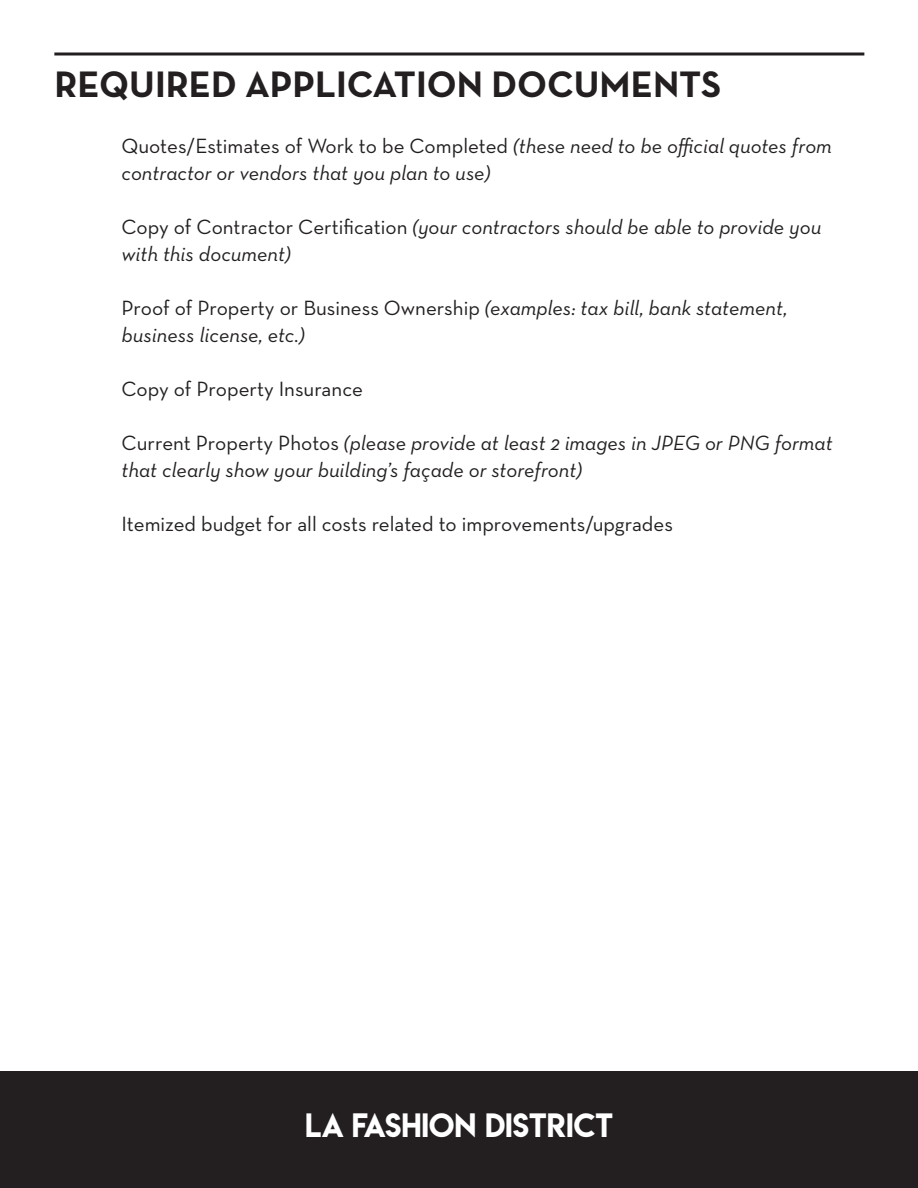
<style>
.page{position:relative;width:918px;height:1188px;background:#fff}
.page>*{position:absolute;margin:0;border:0;box-sizing:border-box;transform-origin:0 0}
.t1{font:700 37.5px "Neutra Text";color:#231f20}
.t2{font:30px "Lemon Milk";color:#fff}
.t3{font:italic 21px/27px "Neutra Text";color:#231f20}
.t4{font:21px "Neutra Text";color:#231f20}
.s1{font-style:normal}
</style>
<div class="page">
<div style="left:0;top:1071px;width:918px;height:117px;background:#231f20"></div>
<svg style="left:54px;top:52px;width:810px;height:4px;background:#595657"></svg>
<p class="t1" style="left:54px;top:61px;width:669px">REQUIRED APPLICATION DOCUMENTS</p>
<p class="t3" style="left:122px;top:132px;width:712px"><span class="s1">Quotes/Estimates of Work to be Completed</span> (these need to be official quotes from contractor or vendors that you plan to use)</p>
<p class="t3" style="left:122px;top:213px;width:701px"><span class="s1">Copy of Contractor Certification</span> (your contractors should be able to provide you with this document)</p>
<p class="t3" style="left:122px;top:294px;width:668px"><span class="s1">Proof of Property or Business Ownership</span> (examples: tax bill, bank statement, business license, etc.)</p>
<p class="t4" style="left:122px;top:376px;width:243px">Copy of Property Insurance</p>
<p class="t3" style="left:122px;top:429px;width:713px"><span class="s1">Current Property Photos</span> (please provide at least 2 images in JPEG or PNG format that clearly show your building’s façade or storefront)</p>
<p class="t4" style="left:122px;top:511px;width:553px">Itemized budget for all costs related to improvements/upgrades</p>
<p class="t2" style="left:305px;top:1104px;width:309px">LA FASHION DISTRICT</p>
</div>
